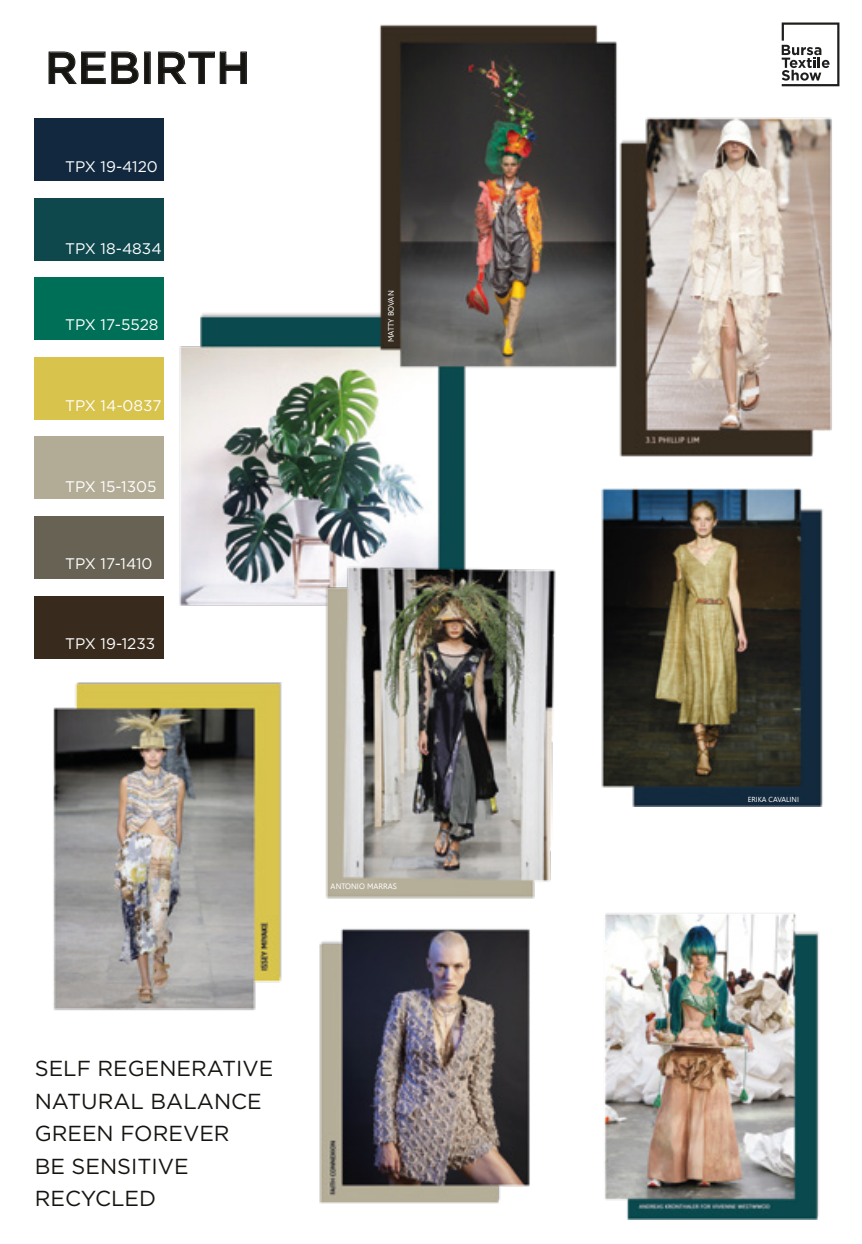
<style>
.page{position:relative;width:862px;height:1244px;background:#fff}
.page>*{position:absolute;margin:0;border:0;box-sizing:border-box;transform-origin:0 0}
.t1{font:500 45px "Gotham";color:#161410}
.t2{font:21.6px/32.4px "Gotham";color:#161410}
.t3{font:15.3px "Gotham";color:#fff}
.t4{font:7.88px "Gisha";color:#fff}
.t5{font:7.2px "Gisha";color:#fff}
</style>
<div class="page">
<img style="left:121px;top:313px;width:345px;height:346px">
<div style="left:35px;top:118px;width:129px;height:62px;background:#12283e"></div>
<div style="left:35px;top:198px;width:129px;height:62px;background:#0e484d"></div>
<div style="left:35px;top:277px;width:129px;height:63px;background:#006f57"></div>
<div style="left:35px;top:357px;width:129px;height:62px;background:#d8c34d"></div>
<div style="left:35px;top:437px;width:129px;height:62px;background:#b2ab95"></div>
<div style="left:35px;top:516px;width:129px;height:63px;background:#676253"></div>
<div style="left:35px;top:596px;width:129px;height:62px;background:#382b1e"></div>
<svg style="left:48px;top:51px;width:91px;height:33px"></svg>
<div style="left:144px;top:52px;width:6px;height:32px;border:1px solid #1d1d1b"></div>
<svg style="left:158px;top:51px;width:84px;height:33px"></svg>
<img style="left:183px;top:555px;width:520px;height:344px">
<img style="left:242px;top:25px;width:375px;height:350px">
<img style="left:357px;top:913px;width:462px;height:306px">
<img style="left:319px;top:919px;width:218px;height:284px">
<img style="left:53px;top:682px;width:253px;height:329px">
<img style="left:613px;top:117px;width:219px;height:340px">
<img style="left:593px;top:488px;width:230px;height:318px">
<svg style="left:781px;top:22px;width:58px;height:64px"></svg>
<h1 class="t1" style="left:45px;top:38px;width:207px">REBIRTH</h1>
<p class="t3" style="left:65px;top:157px;width:94px">TPX 19-4120</p>
<p class="t3" style="left:65px;top:239px;width:98px">TPX 18-4834</p>
<p class="t3" style="left:65px;top:315px;width:95px">TPX 17-5528</p>
<p class="t3" style="left:65px;top:396px;width:98px">TPX 14-0837</p>
<p class="t3" style="left:65px;top:477px;width:93px">TPX 15-1305</p>
<p class="t3" style="left:65px;top:553px;width:89px">TPX 17-1410</p>
<p class="t3" style="left:65px;top:634px;width:92px">TPX 19-1233</p>
<p class="t4" style="left:386px;top:342px;width:53px;rotate:-90deg">MATTY BOVAN</p>
<p class="t4" style="left:330px;top:882px;width:68px">ANTONIO MARRAS</p>
<h2 class="t2" style="left:35px;top:1052px;width:240px">SELF REGENERATIVE<br>NATURAL BALANCE<br>GREEN FOREVER<br>BE SENSITIVE<br>RECYCLED</h2>
<p class="t5" style="left:747px;top:795px;width:53px">ERIKA CAVALINI</p>
</div>
